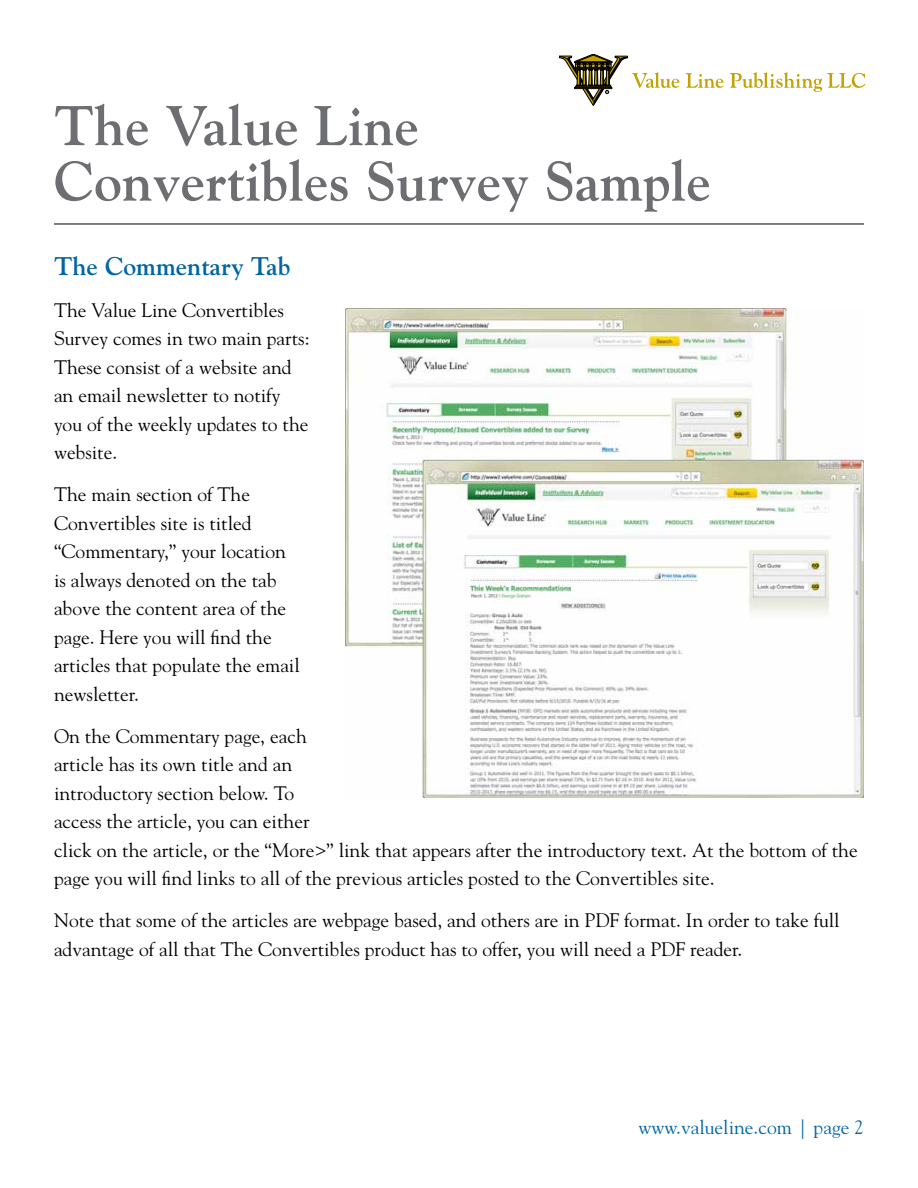
<style>
.page{position:relative;width:918px;height:1188px;background:#fff}
.page>*{position:absolute;margin:0;border:0;box-sizing:border-box;transform-origin:0 0}
.t1{font:700 55.5px/55.5px "Goudy Std";color:#6d6e71}
.t2{font:700 25.5px "Goudy Std";color:#0065a4}
.t3{font:19.5px/28.5px "Goudy Std";color:#000}
.t4{font:19.5px "Goudy Std";color:#0065a4}
</style>
<div class="page">
<img style="left:345px;top:309px;width:518px;height:489px">
<svg style="left:559px;top:54px;width:121px;height:51px"></svg>
<svg style="left:686px;top:73px;width:38px;height:15px"></svg>
<svg style="left:730px;top:72px;width:135px;height:20px"></svg>
<hr style="left:54px;top:224px;width:810px;height:1px;background:#000">
<h1 class="t1" style="left:54px;top:98px;width:658px">The Value Line<br>Convertibles Survey Sample</h1>
<h2 class="t2" style="left:54px;top:251px;width:238px">The Commentary Tab</h2>
<p class="t3" style="left:54px;top:296px;width:257px">The Value Line Convertibles<br>Survey comes in two main parts:<br>These consist of a website and an email newsletter to notify you of the weekly updates to the website.</p>
<p class="t3" style="left:54px;top:480px;width:247px">The main section of The<br>Convertibles site is titled “Commentary,” your location is always denoted on the tab above the content area of the page. Here you will find the articles that populate the email newsletter.</p>
<p class="t3" style="left:54px;top:722px;width:805px">On the Commentary page, each<br>article has its own title and an<br>introductory section below. To<br>access the article, you can either<br>click on the article, or the “More&gt;” link that appears after the introductory text. At the bottom of the page you will find links to all of the previous articles posted to the Convertibles site.</p>
<p class="t3" style="left:54px;top:906px;width:787px">Note that some of the articles are webpage based, and others are in PDF format. In order to take full advantage of all that The Convertibles product has to offer, you will need a PDF reader.</p>
<p class="t4" style="left:639px;top:1115px;width:227px">www.valueline.com | page 2</p>
</div>
